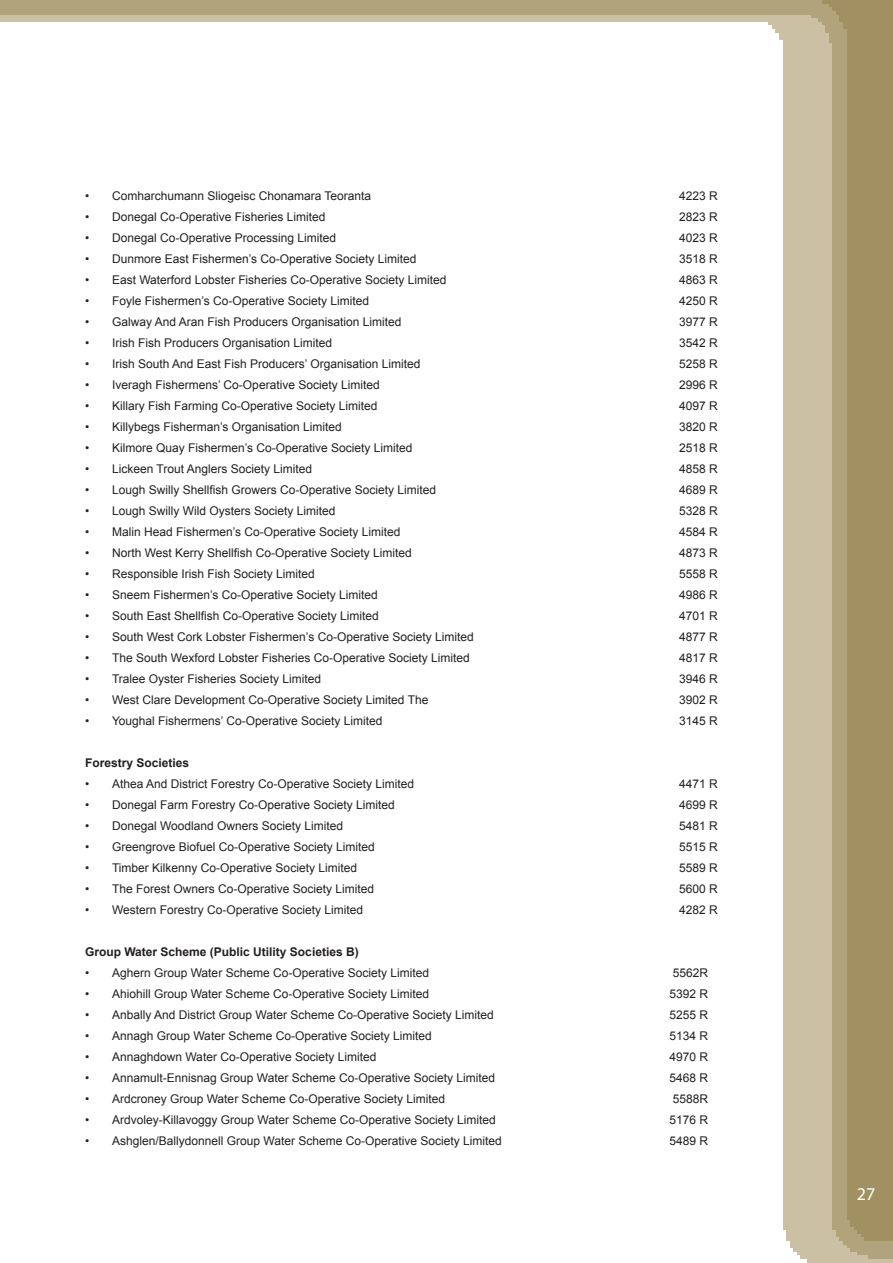
<style>
.page{position:relative;width:893px;height:1263px;background:#fff}
.page>*{position:absolute;margin:0;border:0;box-sizing:border-box;transform-origin:0 0}
.t1{font:18px "Myriad Pro";color:#fff}
.t2{font:12px "Arial";color:#231f20}
.t3{font:700 12px "Arial";color:#231f20}
</style>
<div class="page">
<img style="left:0;top:0;width:893px;height:1263px">
<p class="t2" style="left:85px;top:188px;width:288px">• Comharchumann Sliogeisc Chonamara Teoranta</p>
<p class="t2" style="left:679px;top:188px;width:40px">4223 R</p>
<p class="t2" style="left:85px;top:209px;width:242px">• Donegal Co-Operative Fisheries Limited</p>
<p class="t2" style="left:679px;top:209px;width:40px">2823 R</p>
<p class="t2" style="left:85px;top:230px;width:253px">• Donegal Co-Operative Processing Limited</p>
<p class="t2" style="left:679px;top:230px;width:40px">4023 R</p>
<p class="t2" style="left:85px;top:251px;width:333px">• Dunmore East Fishermen’s Co-Operative Society Limited</p>
<p class="t2" style="left:679px;top:251px;width:40px">3518 R</p>
<p class="t2" style="left:85px;top:272px;width:363px">• East Waterford Lobster Fisheries Co-Operative Society Limited</p>
<p class="t2" style="left:679px;top:272px;width:40px">4863 R</p>
<p class="t2" style="left:85px;top:293px;width:286px">• Foyle Fishermen’s Co-Operative Society Limited</p>
<p class="t2" style="left:679px;top:293px;width:40px">4250 R</p>
<p class="t2" style="left:85px;top:314px;width:318px">• Galway And Aran Fish Producers Organisation Limited</p>
<p class="t2" style="left:679px;top:314px;width:40px">3977 R</p>
<p class="t2" style="left:85px;top:335px;width:249px">• Irish Fish Producers Organisation Limited</p>
<p class="t2" style="left:679px;top:335px;width:40px">3542 R</p>
<p class="t2" style="left:85px;top:356px;width:337px">• Irish South And East Fish Producers’ Organisation Limited</p>
<p class="t2" style="left:679px;top:356px;width:40px">5258 R</p>
<p class="t2" style="left:85px;top:377px;width:296px">• Iveragh Fishermens’ Co-Operative Society Limited</p>
<p class="t2" style="left:679px;top:377px;width:40px">2996 R</p>
<p class="t2" style="left:85px;top:398px;width:294px">• Killary Fish Farming Co-Operative Society Limited</p>
<p class="t2" style="left:679px;top:398px;width:40px">4097 R</p>
<p class="t2" style="left:85px;top:419px;width:258px">• Killybegs Fisherman’s Organisation Limited</p>
<p class="t2" style="left:679px;top:419px;width:40px">3820 R</p>
<p class="t2" style="left:85px;top:440px;width:329px">• Kilmore Quay Fishermen’s Co-Operative Society Limited</p>
<p class="t2" style="left:679px;top:440px;width:40px">2518 R</p>
<p class="t2" style="left:85px;top:461px;width:229px">• Lickeen Trout Anglers Society Limited</p>
<p class="t2" style="left:679px;top:461px;width:40px">4858 R</p>
<p class="t2" style="left:85px;top:482px;width:353px">• Lough Swilly Shellfish Growers Co-Operative Society Limited</p>
<p class="t2" style="left:679px;top:482px;width:40px">4689 R</p>
<p class="t2" style="left:85px;top:503px;width:252px">• Lough Swilly Wild Oysters Society Limited</p>
<p class="t2" style="left:679px;top:503px;width:40px">5328 R</p>
<p class="t2" style="left:85px;top:524px;width:317px">• Malin Head Fishermen’s Co-Operative Society Limited</p>
<p class="t2" style="left:679px;top:524px;width:40px">4584 R</p>
<p class="t2" style="left:85px;top:545px;width:328px">• North West Kerry Shellfish Co-Operative Society Limited</p>
<p class="t2" style="left:679px;top:545px;width:40px">4873 R</p>
<p class="t2" style="left:85px;top:566px;width:231px">• Responsible Irish Fish Society Limited</p>
<p class="t2" style="left:679px;top:566px;width:40px">5558 R</p>
<p class="t2" style="left:85px;top:587px;width:294px">• Sneem Fishermen’s Co-Operative Society Limited</p>
<p class="t2" style="left:679px;top:587px;width:40px">4986 R</p>
<p class="t2" style="left:85px;top:608px;width:295px">• South East Shellfish Co-Operative Society Limited</p>
<p class="t2" style="left:679px;top:608px;width:40px">4701 R</p>
<p class="t2" style="left:85px;top:629px;width:390px">• South West Cork Lobster Fishermen’s Co-Operative Society Limited</p>
<p class="t2" style="left:679px;top:629px;width:40px">4877 R</p>
<p class="t2" style="left:85px;top:650px;width:386px">• The South Wexford Lobster Fisheries Co-Operative Society Limited</p>
<p class="t2" style="left:679px;top:650px;width:40px">4817 R</p>
<p class="t2" style="left:85px;top:671px;width:237px">• Tralee Oyster Fisheries Society Limited</p>
<p class="t2" style="left:679px;top:671px;width:40px">3946 R</p>
<p class="t2" style="left:85px;top:692px;width:345px">• West Clare Development Co-Operative Society Limited The</p>
<p class="t2" style="left:679px;top:692px;width:40px">3902 R</p>
<p class="t2" style="left:85px;top:713px;width:299px">• Youghal Fishermens’ Co-Operative Society Limited</p>
<p class="t2" style="left:679px;top:713px;width:40px">3145 R</p>
<p class="t3" style="left:85px;top:755px;width:106px">Forestry Societies</p>
<p class="t2" style="left:85px;top:776px;width:331px">• Athea And District Forestry Co-Operative Society Limited</p>
<p class="t2" style="left:679px;top:776px;width:40px">4471 R</p>
<p class="t2" style="left:85px;top:797px;width:311px">• Donegal Farm Forestry Co-Operative Society Limited</p>
<p class="t2" style="left:679px;top:797px;width:40px">4699 R</p>
<p class="t2" style="left:85px;top:818px;width:260px">• Donegal Woodland Owners Society Limited</p>
<p class="t2" style="left:679px;top:818px;width:40px">5481 R</p>
<p class="t2" style="left:85px;top:839px;width:291px">• Greengrove Biofuel Co-Operative Society Limited</p>
<p class="t2" style="left:679px;top:839px;width:40px">5515 R</p>
<p class="t2" style="left:85px;top:860px;width:273px">• Timber Kilkenny Co-Operative Society Limited</p>
<p class="t2" style="left:679px;top:860px;width:40px">5589 R</p>
<p class="t2" style="left:85px;top:881px;width:291px">• The Forest Owners Co-Operative Society Limited</p>
<p class="t2" style="left:679px;top:881px;width:40px">5600 R</p>
<p class="t2" style="left:85px;top:902px;width:280px">• Western Forestry Co-Operative Society Limited</p>
<p class="t2" style="left:679px;top:902px;width:40px">4282 R</p>
<p class="t3" style="left:85px;top:944px;width:275px">Group Water Scheme (Public Utility Societies B)</p>
<p class="t2" style="left:85px;top:965px;width:346px">• Aghern Group Water Scheme Co-Operative Society Limited</p>
<p class="t2" style="left:673px;top:965px;width:37px">5562R</p>
<p class="t2" style="left:85px;top:986px;width:346px">• Ahiohill Group Water Scheme Co-Operative Society Limited</p>
<p class="t2" style="left:669px;top:986px;width:40px">5392 R</p>
<p class="t2" style="left:85px;top:1007px;width:410px">• Anbally And District Group Water Scheme Co-Operative Society Limited</p>
<p class="t2" style="left:669px;top:1007px;width:40px">5255 R</p>
<p class="t2" style="left:85px;top:1028px;width:348px">• Annagh Group Water Scheme Co-Operative Society Limited</p>
<p class="t2" style="left:669px;top:1028px;width:40px">5134 R</p>
<p class="t2" style="left:85px;top:1049px;width:293px">• Annaghdown Water Co-Operative Society Limited</p>
<p class="t2" style="left:669px;top:1049px;width:40px">4970 R</p>
<p class="t2" style="left:85px;top:1070px;width:412px">• Annamult-Ennisnag Group Water Scheme Co-Operative Society Limited</p>
<p class="t2" style="left:669px;top:1070px;width:40px">5468 R</p>
<p class="t2" style="left:85px;top:1091px;width:362px">• Ardcroney Group Water Scheme Co-Operative Society Limited</p>
<p class="t2" style="left:673px;top:1091px;width:37px">5588R</p>
<p class="t2" style="left:85px;top:1112px;width:412px">• Ardvoley-Killavoggy Group Water Scheme Co-Operative Society Limited</p>
<p class="t2" style="left:669px;top:1112px;width:40px">5176 R</p>
<p class="t2" style="left:85px;top:1133px;width:418px">• Ashglen/Ballydonnell Group Water Scheme Co-Operative Society Limited</p>
<p class="t2" style="left:669px;top:1133px;width:40px">5489 R</p>
<h1 class="t1" style="left:857px;top:1183px;width:20px">27</h1>
</div>
